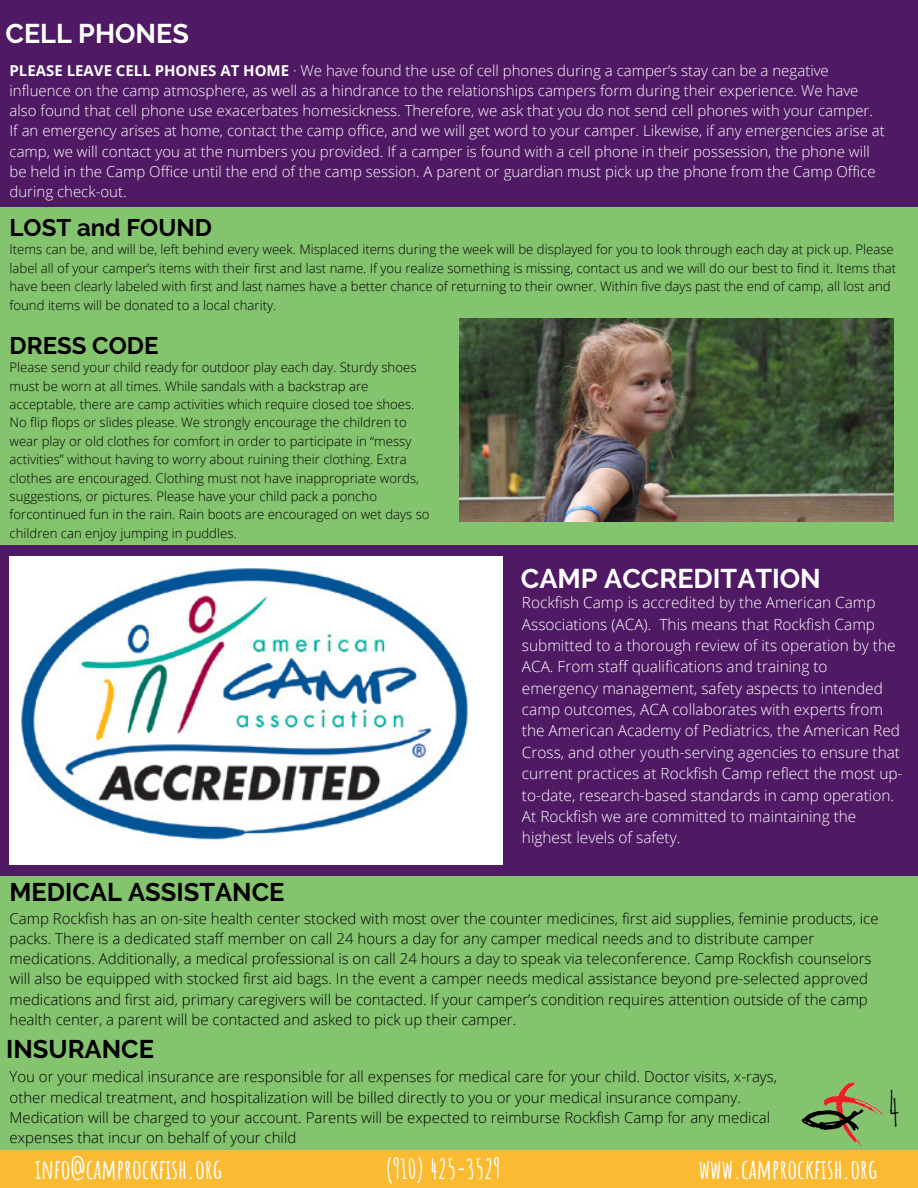
<style>
.page{position:relative;width:918px;height:1188px;background:#85c46f}
.page>*{position:absolute;margin:0;border:0;box-sizing:border-box;transform-origin:0 0}
.t1{font:47.25px "Amatic SC";color:#000}
.t2{font:700 27px "Amatic SC";color:#fff}
.t3{font:700 27px "Raleway";color:#fff}
.t4{font:700 25.5px "Raleway";color:#000}
.t5{font:700 24px "Raleway";color:#000}
.t6{font:300 15.45px/21.3px "Open Sans";color:#fff}
.t7{font:300 15px/20.2px "Open Sans";color:#000}
.t8{font:300 15px/20.2px "Open Sans";color:#fff}
.t9{font:300 13.2px/18.5px "Open Sans";color:#000}
.s1{font-weight:700}
</style>
<div class="page">
<div style="left:0;top:0;width:918px;height:206px;background:#4f1964"></div>
<div style="left:0;top:545px;width:918px;height:330px;background:#4f1964"></div>
<div style="left:0;top:1150px;width:918px;height:38px;background:#fabb33"></div>
<img style="left:801px;top:1082px;width:82px;height:65px">
<img style="left:459px;top:319px;width:434px;height:202px">
<img style="left:10px;top:557px;width:492px;height:307px">
<p class="t3" style="left:5px;top:18px;width:185px">CELL PHONES</p>
<h1 class="t8" style="left:10px;top:60px;width:877px"><span class="s1">PLEASE LEAVE CELL PHONES AT HOME</span> · We have found the use of cell phones during a camper’s stay can be a negative influence on the camp atmosphere, as well as a hindrance to the relationships campers form during their experience. We have also found that cell phone use exacerbates homesickness. Therefore, we ask that you do not send cell phones with your camper.<br>If an emergency arises at home, contact the camp office, and we will get word to your camper. Likewise, if any emergencies arise at camp, we will contact you at the numbers you provided. If a camper is found with a cell phone in their possession, the phone will be held in the Camp Office until the end of the camp session. A parent or guardian must pick up the phone from the Camp Office during check-out.</h1>
<p class="t5" style="left:10px;top:213px;width:204px">LOST and FOUND</p>
<h1 class="t9" style="left:10px;top:240px;width:888px">Items can be, and will be, left behind every week. Misplaced items during the week will be displayed for you to look through each day at pick up. Please label all of your camper’s items with their first and last name. If you realize something is missing, contact us and we will do our best to find it. Items that have been clearly labeled with first and last names have a better chance of returning to their owner. Within five days past the end of camp, all lost and found items will be donated to a local charity.</h1>
<p class="t5" style="left:10px;top:331px;width:150px">DRESS CODE</p>
<p class="t9" style="left:10px;top:358px;width:422px">Please send your child ready for outdoor play each day. Sturdy shoes must be worn at all times. While sandals with a backstrap are acceptable, there are camp activities which require closed toe shoes.<br>No flip flops or slides please. We strongly encourage the children to wear play or old clothes for comfort in order to participate in “messy activities” without having to worry about ruining their clothing. Extra clothes are encouraged. Clothing must not have inappropriate words, suggestions, or pictures. Please have your child pack a poncho forcontinued fun in the rain. Rain boots are encouraged on wet days so children can enjoy jumping in puddles.</p>
<p class="t4" style="left:10px;top:877px;width:276px">MEDICAL ASSISTANCE</p>
<h5 class="t3" style="left:521px;top:562px;width:302px">CAMP ACCREDITATION</h5>
<h1 class="t6" style="left:522px;top:592px;width:382px">Rockfish Camp is accredited by the American Camp Associations (ACA). This means that Rockfish Camp submitted to a thorough review of its operation by the ACA. From staff qualifications and training to emergency management, safety aspects to intended camp outcomes, ACA collaborates with experts from the American Academy of Pediatrics, the American Red Cross, and other youth-serving agencies to ensure that current practices at Rockfish Camp reflect the most up&shy;to-date, research-based standards in camp operation.<br>At Rockfish we are committed to maintaining the highest levels of safety.</h1>
<h2 class="t7" style="left:10px;top:908px;width:871px">Camp Rockfish has an on-site health center stocked with most over the counter medicines, first aid supplies, feminie products, ice packs. There is a dedicated staff member on call 24 hours a day for any camper medical needs and to distribute camper medications. Additionally, a medical professional is on call 24 hours a day to speak via teleconference. Camp Rockfish counselors will also be equipped with stocked first aid bags. In the event a camper needs medical assistance beyond pre-selected approved medications and first aid, primary caregivers will be contacted. If your camper’s condition requires attention outside of the camp health center, a parent will be contacted and asked to pick up their camper.</h2>
<p class="t4" style="left:6px;top:1034px;width:149px">INSURANCE</p>
<p class="t7" style="left:10px;top:1066px;width:769px">You or your medical insurance are responsible for all expenses for medical care for your child. Doctor visits, x-rays, other medical treatment, and hospitalization will be billed directly to you or your medical insurance company.<br>Medication will be charged to your account. Parents will be expected to reimburse Rockfish Camp for any medical expenses that incur on behalf of your child</p>
<p class="t2" style="left:35px;top:1151px;width:189px">INFO@CAMPROCKFISH.ORG</p>
<p class="t2" style="left:385px;top:1151px;width:117px">(910) 425-3529</p>
<p class="t2" style="left:699px;top:1151px;width:180px">WWW.CAMPROCKFISH.ORG</p>
<h1 class="t1" style="left:887px;top:1078px;width:16px">4</h1>
</div>
